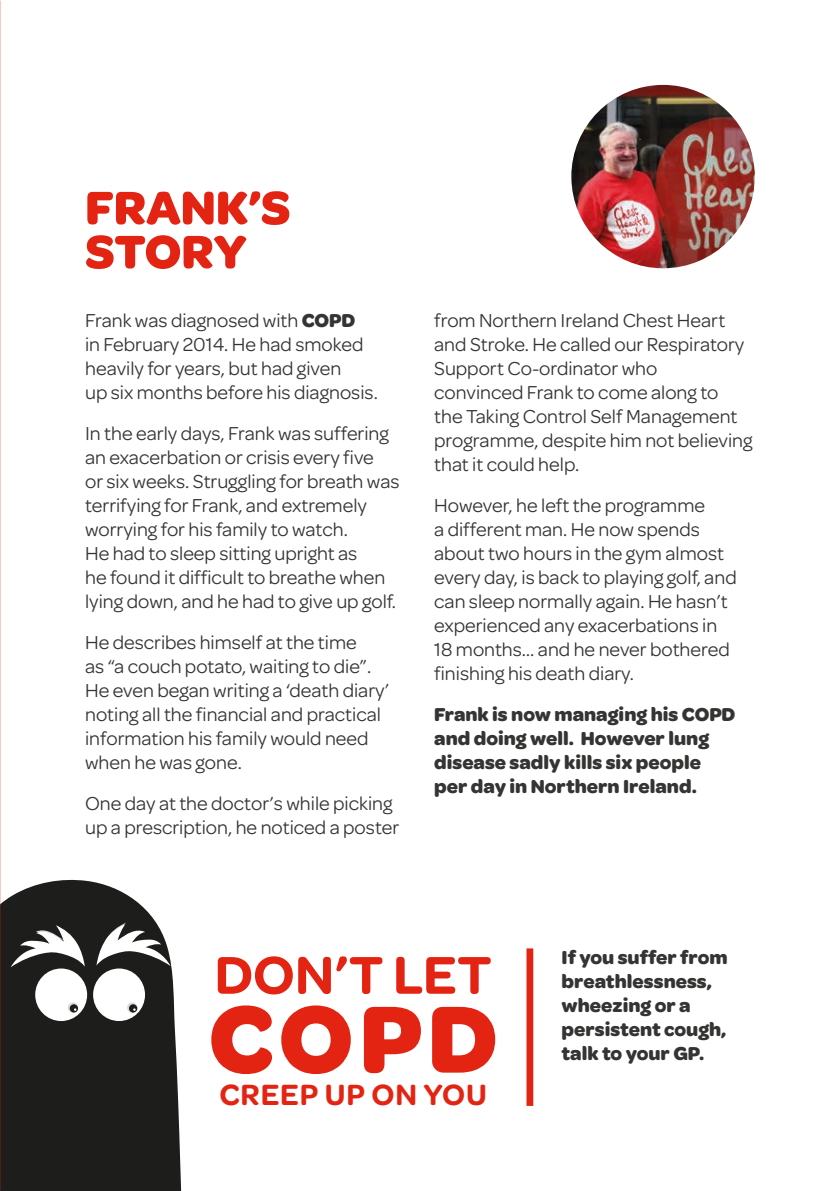
<style>
.page{position:relative;width:840px;height:1191px;background:#fff}
.page>*{position:absolute;margin:0;border:0;box-sizing:border-box;transform-origin:0 0}
.t1{font:700 101.6px "Omnes";color:#e42413}
.t2{font:600 56.6px "Omnes";color:#e42413}
.t3{font:700 50px/44px "Omnes";color:#e42413}
.t4{font:600 31.2px "Omnes";letter-spacing:.025em;color:#e42413}
.t5{font:20px/24px "Omnes";color:#343433}
.t6{font:700 20px/24px "Omnes";color:#343433}
.s1{font-weight:700}
</style>
<div class="page">
<svg style="left:0;top:880px;width:182px;height:311px;background:#323230"></svg>
<div style="left:35px;top:968px;width:52px;height:53px;background:#fff;border-radius:50%"></div>
<div style="left:93px;top:968px;width:52px;height:53px;background:#fff;border-radius:50%"></div>
<svg style="left:68px;top:1002px;width:10px;height:11px"></svg>
<div style="left:127px;top:1002px;width:10px;height:11px;background:#dadada;border-radius:50%"></div>
<svg style="left:70px;top:1004px;width:8px;height:8px"></svg>
<svg style="left:129px;top:1004px;width:8px;height:8px"></svg>
<svg style="left:11px;top:925px;width:74px;height:42px"></svg>
<svg style="left:96px;top:922px;width:74px;height:44px"></svg>
<img style="left:571px;top:85px;width:183px;height:183px;border-radius:92px">
<div style="left:526px;top:948px;width:7px;height:158px;background:#e42413"></div>
<h3 class="t3" style="left:85px;top:185px;width:206px">FRANK’S<br>STORY</h3>
<p class="t5" style="left:85px;top:308px;width:294px">Frank was diagnosed with <span class="s1">COPD<br></span>in February 2014. He had smoked heavily for years, but had given<br>up six months before his diagnosis.</p>
<p class="t5" style="left:85px;top:421px;width:316px">In the early days, Frank was suffering an exacerbation or crisis every five<br>or six weeks. Struggling for breath was terrifying for Frank, and extremely worrying for his family to watch.<br>He had to sleep sitting upright as<br>he found it difficult to breathe when lying down, and he had to give up golf.</p>
<p class="t5" style="left:85px;top:630px;width:305px">He describes himself at the time<br>as “a couch potato, waiting to die”.<br>He even began writing a ‘death diary’ noting all the financial and practical information his family would need when he was gone.</p>
<p class="t5" style="left:85px;top:791px;width:315px">One day at the doctor’s while picking up a prescription, he noticed a poster</p>
<p class="t5" style="left:434px;top:308px;width:320px">from Northern Ireland Chest Heart and Stroke. He called our Respiratory<br>Support Co-ordinator who<br>convinced Frank to come along to<br>the Taking Control Self Management programme, despite him not believing that it could help.</p>
<p class="t5" style="left:434px;top:493px;width:304px">However, he left the programme<br>a different man. He now spends about two hours in the gym almost every day, is back to playing golf, and can sleep normally again. He hasn’t experienced any exacerbations in<br>18 months… and he never bothered finishing his death diary.</p>
<p class="t6" style="left:434px;top:702px;width:302px">Frank is now managing his COPD and doing well. However lung disease sadly kills six people per day in Northern Ireland.</p>
<h2 class="t2" style="left:214px;top:942px;width:278px">DON’T LET</h2>
<h1 class="t1" style="left:208px;top:980px;width:291px">COPD</h1>
<h3 class="t4" style="left:219px;top:1077px;width:269px">CREEP UP ON YOU</h3>
<p class="t6" style="left:561px;top:945px;width:167px">If you suffer from breathlessness, wheezing or a persistent cough, talk to your GP.</p>
</div>
